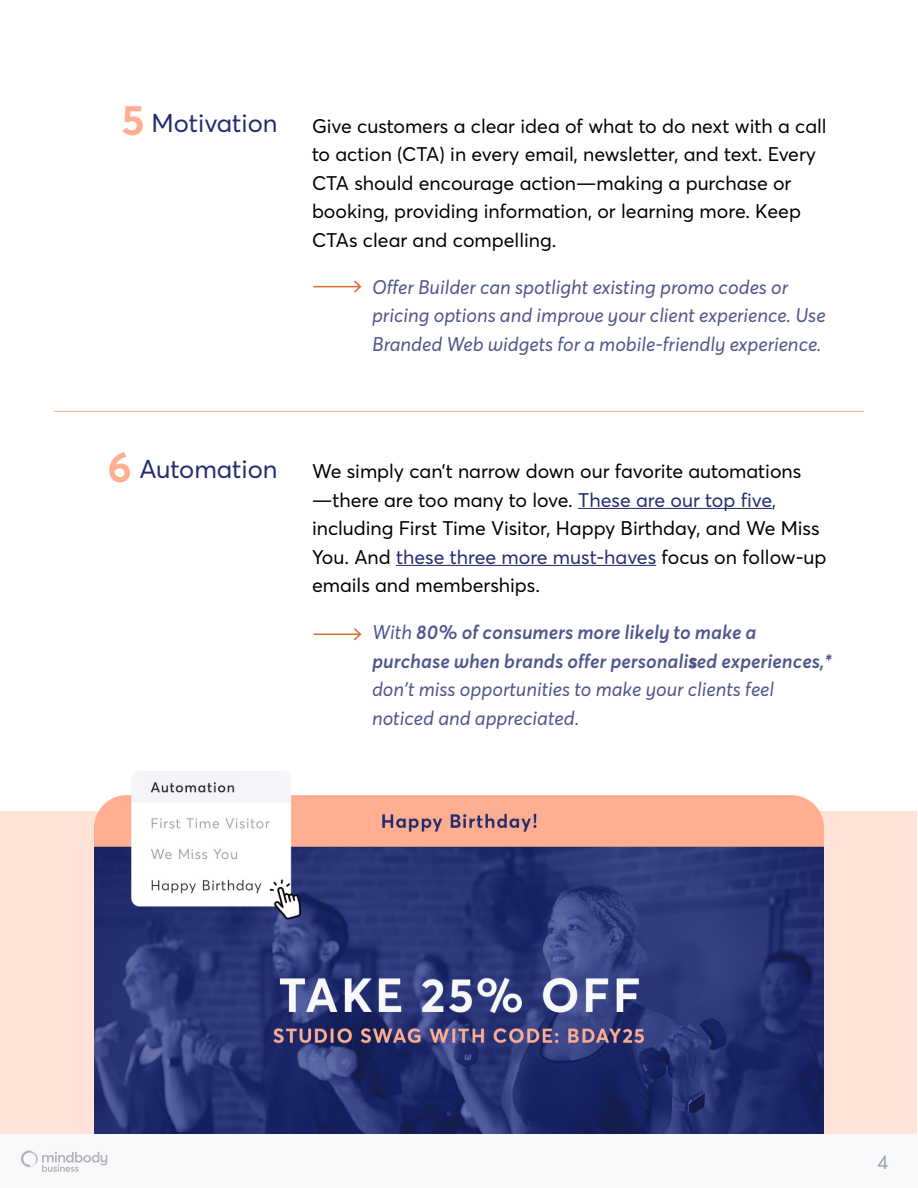
<style>
.page{position:relative;width:918px;height:1188px;background:#fff}
.page>*{position:absolute;margin:0;border:0;box-sizing:border-box;transform-origin:0 0}
.t1{font:25.5px "Averta";color:#212c6f}
.t2{font:19.5px/28.5px "Averta";color:#000}
.t3{font:italic 19.5px/28.5px "Averta";color:#4e568c}
.t4{font:italic 600 19.5px/28.5px "Averta";color:#4e568c}
.t5{font:19.5px "Averta";color:#a0a5ab}
.s1{font-weight:700;font-size:42px;color:#ffae92}
.s2{color:#212c6f}
.s3{font-weight:400}
</style>
<div class="page">
<div style="left:0;top:1134px;width:918px;height:54px;background:#f8f9fa"></div>
<svg style="left:21px;top:1150px;width:86px;height:22px"></svg>
<div style="left:1px;top:812px;width:916px;height:322px;background:#ffe3d9"></div>
<hr style="left:578px;top:508px;width:194px;height:1px;background:#212c6f">
<hr style="left:396px;top:565px;width:260px;height:1px;background:#212c6f">
<img style="left:94px;top:772px;width:730px;height:362px">
<hr style="left:54px;top:411px;width:810px;height:1px;background:#ffae92">
<hr style="left:314px;top:286px;width:46px;height:1px;background:#dd6933">
<svg style="left:352px;top:280px;width:10px;height:13px"></svg>
<hr style="left:314px;top:634px;width:46px;height:1px;background:#dd6933">
<svg style="left:352px;top:628px;width:10px;height:13px"></svg>
<h1 class="t1" style="left:121px;top:105px;width:158px"><span class="s1">5</span> Motivation</h1>
<p class="t2" style="left:312px;top:111px;width:516px">Give customers a clear idea of what to do next with a call to action (CTA) in every email, newsletter, and text. Every CTA should encourage action—making a purchase or booking, providing information, or learning more. Keep CTAs clear and compelling.</p>
<p class="t3" style="left:372px;top:273px;width:455px">Offer Builder can spotlight existing promo codes or pricing options and improve your client experience. Use<br>Branded Web widgets for a mobile-friendly experience.</p>
<h1 class="t1" style="left:107px;top:451px;width:172px"><span class="s1">6</span> Automation</h1>
<p class="t2" style="left:312px;top:456px;width:516px">We simply can’t narrow down our favorite automations —there are too many to love. <span class="s2">These are our top five, </span>including First Time Visitor, Happy Birthday, and We Miss You. And <span class="s2">these three more must-haves</span> focus on follow-up emails and memberships.</p>
<p class="t4" style="left:372px;top:618px;width:462px"><span class="s3">With</span> 80% of consumers more likely to make a purchase when brands offer personalised experiences,*</p>
<p class="t3" style="left:372px;top:675px;width:404px">don’t miss opportunities to make your clients feel noticed and appreciated.</p>
<p class="t5" style="left:878px;top:1149px;width:12px">4</p>
</div>
